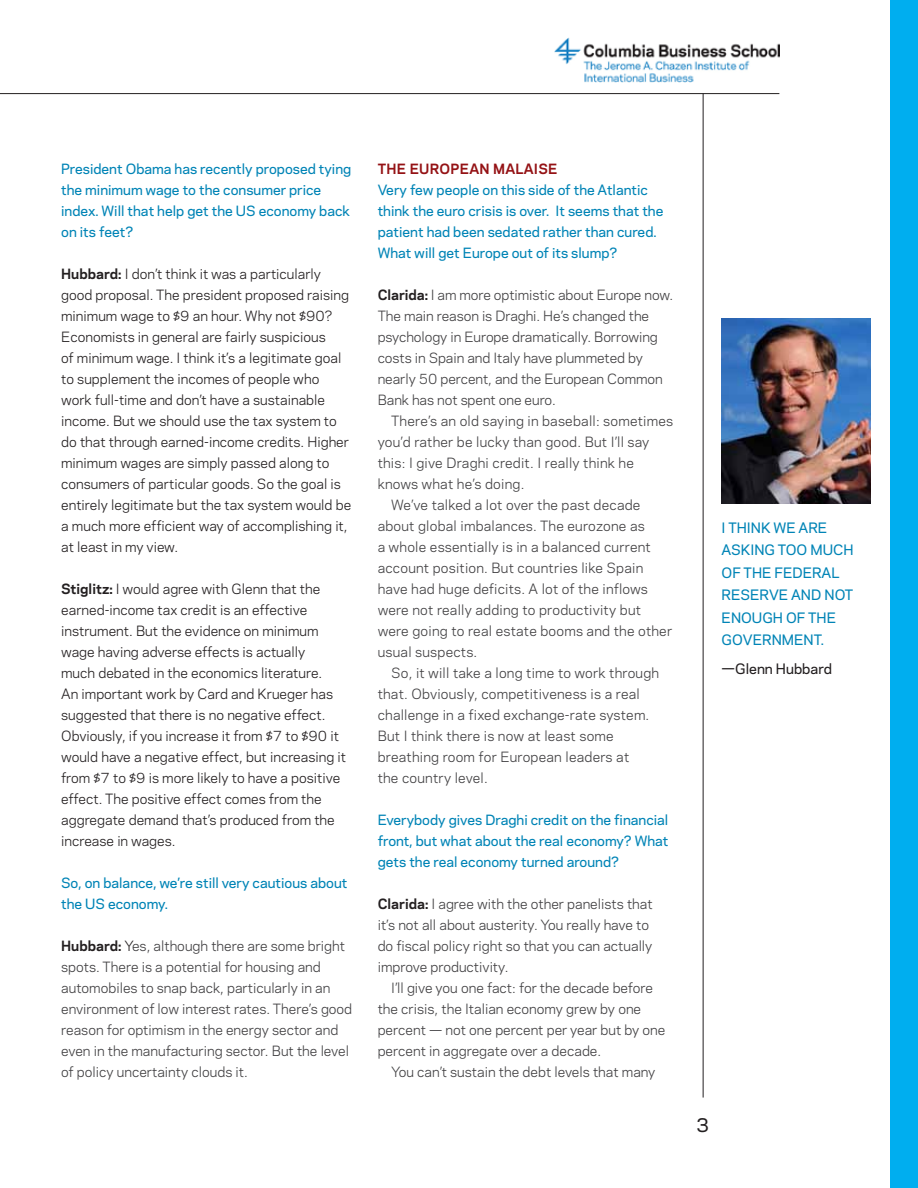
<style>
.page{position:relative;width:918px;height:1188px;background:#fff}
.page>*{position:absolute;margin:0;border:0;box-sizing:border-box;transform-origin:0 0}
.t1{font:500 18px "Galaxie Polaris";color:#231f20}
.t2{font:500 13.5px/22.5px "Galaxie Polaris";color:#0084b6}
.t3{font:500 13.5px "Galaxie Polaris";color:#231f20}
.t4{font:13.35px/21px "Galaxie Polaris";color:#414042}
.t5{font:13.35px/21px "Galaxie Polaris";color:#231f20}
.t6{font:500 13.35px/21px "Galaxie Polaris";color:#0084b6}
.t7{font:700 13.35px "Galaxie Polaris";color:#941215}
.s1{font-weight:700}
.s2{font-weight:700;color:#231f20}
.s3{color:#231f20}
</style>
<div class="page">
<hr style="left:703px;top:93px;width:1px;height:1005px;background:#231f20">
<div style="left:891px;top:0;width:27px;height:1188px;background:#00aeef"></div>
<hr style="left:0;top:93px;width:779px;height:1px;background:#231f20">
<img style="left:555px;top:37px;width:225px;height:46px">
<img style="left:722px;top:319px;width:148px;height:185px">
<p class="t6" style="left:61px;top:158px;width:292px">President Obama has recently proposed tying the minimum wage to the consumer price index. Will that help get the US economy back on its feet?</p>
<p class="t5" style="left:61px;top:263px;width:292px"><span class="s1">Hubbard:</span> I don’t think it was a particularly good proposal. The president proposed raising minimum wage to $9 an hour. Why not $90?<br>Economists in general are fairly suspicious<br>of minimum wage. I think it’s a legitimate goal to supplement the incomes of people who work full-time and don’t have a sustainable income. But we should use the tax system to do that through earned-income credits. Higher minimum wages are simply passed along to consumers of particular goods. So the goal is entirely legitimate but the tax system would be a much more efficient way of accomplishing it, at least in my view.</p>
<p class="t5" style="left:61px;top:578px;width:286px"><span class="s1">Stiglitz:</span> I would agree with Glenn that the earned-income tax credit is an effective instrument. But the evidence on minimum wage having adverse effects is actually<br>much debated in the economics literature.<br>An important work by Card and Krueger has suggested that there is no negative effect.<br>Obviously, if you increase it from $7 to $90 it would have a negative effect, but increasing it from $7 to $9 is more likely to have a positive effect. The positive effect comes from the aggregate demand that’s produced from the increase in wages.</p>
<p class="t6" style="left:61px;top:872px;width:288px">So, on balance, we’re still very cautious about the US economy.</p>
<p class="t4" style="left:61px;top:935px;width:293px"><span class="s2">Hubbard:</span> <span class="s3">Y</span>es, although there are some bright spots. There is a potential for housing and automobiles to snap back, particularly in an environment of low interest rates. There’s good reason for optimism in the energy sector and even in the manufacturing sector. But the level of policy uncertainty clouds it.</p>
<p class="t7" style="left:378px;top:159px;width:43px">THE EUROPEAN</p>
<p class="t7" style="left:493px;top:159px;width:10px">MALAISE</p>
<p class="t6" style="left:378px;top:179px;width:287px">Very few people on this side of the Atlantic think the euro crisis is over. It seems that the patient had been sedated rather than cured.<br>What will get Europe out of its slump?</p>
<p class="t4" style="left:378px;top:284px;width:297px"><span class="s2">Clarida:</span> I am more optimistic about Europe now.<br>The main reason is Draghi. He’s changed the psychology in Europe dramatically. Borrowing costs in Spain and Italy have plummeted by nearly 50 percent, and the European Common Bank has not spent one euro.</p>
<p class="t4" style="left:391px;top:410px;width:284px">There’s an old saying in baseball: sometimes</p>
<p class="t4" style="left:378px;top:431px;width:273px">you’d rather be lucky than good. But I’ll say</p>
<p class="t4" style="left:378px;top:452px;width:258px">this: I give Draghi credit. I really think he</p>
<p class="t4" style="left:378px;top:473px;width:148px">knows what he’s doing.</p>
<p class="t4" style="left:391px;top:494px;width:251px">We’ve talked a lot over the past decade</p>
<p class="t4" style="left:378px;top:515px;width:269px">about global imbalances. The eurozone as</p>
<p class="t4" style="left:378px;top:536px;width:275px">a whole essentially is in a balanced current</p>
<p class="t4" style="left:378px;top:557px;width:267px">account position. But countries like Spain</p>
<p class="t4" style="left:378px;top:578px;width:272px">have had huge deficits. A lot of the inflows</p>
<p class="t4" style="left:378px;top:599px;width:265px">were not really adding to productivity but</p>
<p class="t4" style="left:378px;top:620px;width:296px">were going to real estate booms and the other</p>
<p class="t4" style="left:378px;top:641px;width:101px">usual suspects.</p>
<p class="t4" style="left:391px;top:662px;width:269px">So, it will take a long time to work through</p>
<p class="t4" style="left:378px;top:683px;width:264px">that. Obviously, competitiveness is a real</p>
<p class="t4" style="left:378px;top:704px;width:273px">challenge in a fixed exchange-rate system.</p>
<p class="t4" style="left:378px;top:725px;width:238px">But I think there is now at least some</p>
<p class="t4" style="left:378px;top:746px;width:253px">breathing room for European leaders at</p>
<p class="t4" style="left:378px;top:767px;width:112px">the country level.</p>
<p class="t6" style="left:378px;top:809px;width:292px;text-align:justify">Everybody gives Draghi credit on the financial front, but what about the real economy? What gets the real economy turned around?</p>
<p class="t4" style="left:378px;top:893px;width:276px"><span class="s2">Clarida:</span> I agree with the other panelists that it’s not all about austerity. You really have to do fiscal policy right so that you can actually improve productivity.</p>
<p class="t4" style="left:378px;top:977px;width:289px;text-indent:14px">I’ll give you one fact: for the decade before the crisis, the Italian economy grew by one percent — not one percent per year but by one percent in aggregate over a decade.</p>
<p class="t4" style="left:391px;top:1061px;width:266px">You can’t sustain the debt levels that many</p>
<p class="t2" style="left:722px;top:516px;width:107px">I thi nk we are asking too</p>
<p class="t2" style="left:722px;top:538px;width:123px;text-indent:89px">much<br>of the federal reserve and not enough</p>
<p class="t2" style="left:786px;top:606px;width:51px">of the</p>
<p class="t2" style="left:722px;top:628px;width:12px">gov</p>
<p class="t2" style="left:753px;top:628px;width:73px">ernment.</p>
<p class="t3" style="left:722px;top:659px;width:112px">—Glenn Hubbard</p>
<h1 class="t1" style="left:696px;top:1111px;width:14px">3</h1>
</div>
